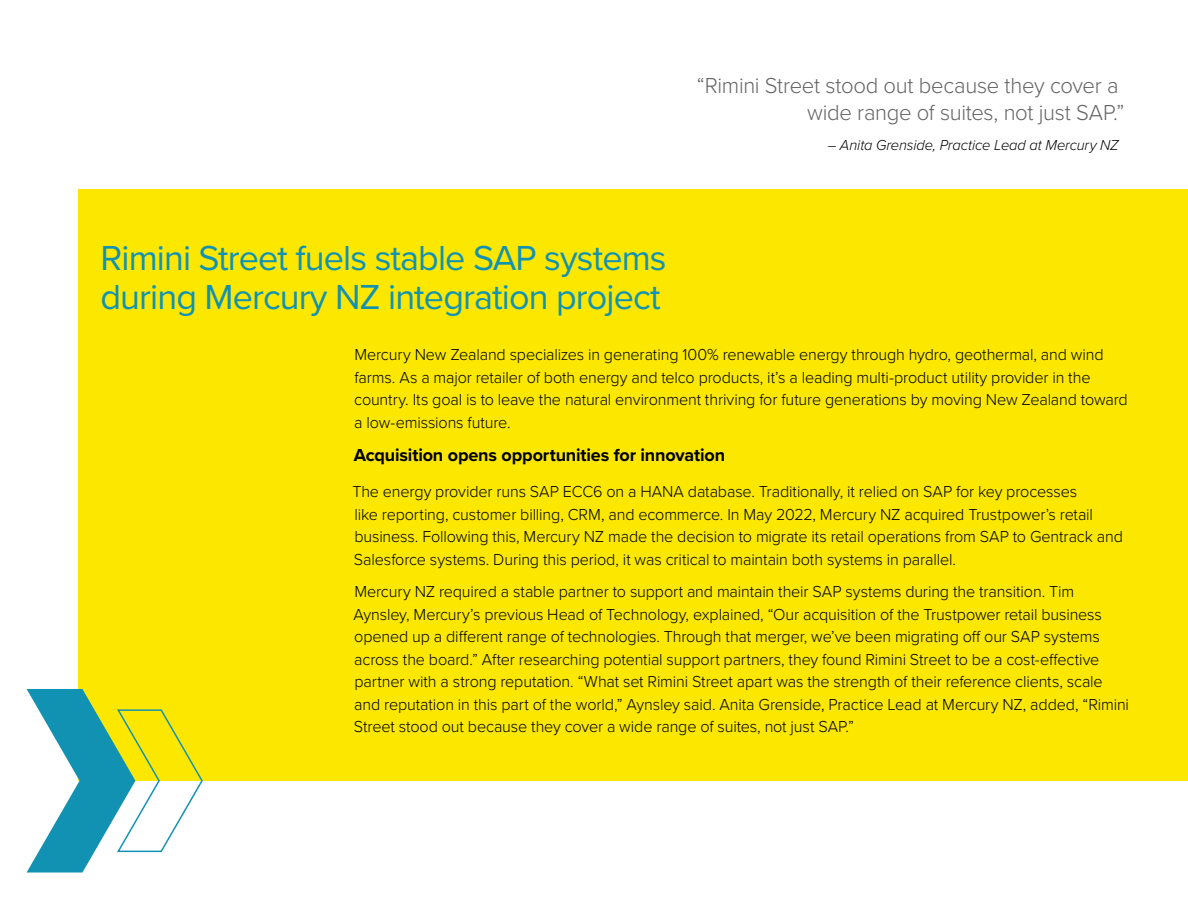
<style>
.page{position:relative;width:1188px;height:918px;background:#fff}
.page>*{position:absolute;margin:0;border:0;box-sizing:border-box;transform-origin:0 0}
.t1{font:36px/39px "Proxima Nova";letter-spacing:-.025em;color:#1292b3}
.t2{font:300 22.5px/27px "Proxima Nova";letter-spacing:-.015em;color:#636466;text-align:right}
.t3{font:700 18px "Proxima Nova";letter-spacing:-.01em;color:#000}
.t4{font:300 16.5px/22.5px "Proxima Nova";letter-spacing:-.01em;color:#000}
.t5{font:italic 300 15px "Proxima Nova";letter-spacing:-.01em;color:#000}
</style>
<div class="page">
<div style="left:78px;top:189px;width:1110px;height:592px;background:#fbe700"></div>
<svg style="left:27px;top:689px;width:176px;height:184px"></svg>
<h2 class="t2" style="left:697px;top:71px;width:429px">“Rimini Street stood out because they cover a wide range of suites, not just SAP.”</h2>
<p class="t5" style="left:828px;top:134px;width:293px">– Anita Grenside, Practice Lead at Mercury NZ</p>
<h1 class="t1" style="left:100px;top:237px;width:568px">Rimini Street fuels stable SAP systems during Mercury NZ integration project</h1>
<p class="t4" style="left:354px;top:342px;width:775px">Mercury New Zealand specializes in generating 100% renewable energy through hydro, geothermal, and wind farms. As a major retailer of both energy and telco products, it’s a leading multi-product utility provider in the country. Its goal is to leave the natural environment thriving for future generations by moving New Zealand toward a low-emissions future.</p>
<p class="t3" style="left:354px;top:442px;width:373px">Acquisition opens opportunities for innovation</p>
<p class="t4" style="left:352px;top:480px;width:772px">The energy provider runs SAP ECC6 on a HANA database. Traditionally, it relied on SAP for key processes<br>like reporting, customer billing, CRM, and ecommerce. In May 2022, Mercury NZ acquired Trustpower’s retail business. Following this, Mercury NZ made the decision to migrate its retail operations from SAP to Gentrack and Salesforce systems. During this period, it was critical to maintain both systems in parallel.</p>
<p class="t4" style="left:353px;top:580px;width:777px">Mercury NZ required a stable partner to support and maintain their SAP systems during the transition. Tim Aynsley, Mercury’s previous Head of Technology, explained, “Our acquisition of the Trustpower retail business opened up a different range of technologies. Through that merger, we’ve been migrating off our SAP systems across the board.” After researching potential support partners, they found Rimini Street to be a cost-effective partner with a strong reputation. “What set Rimini Street apart was the strength of their reference clients, scale and reputation in this part of the world,” Aynsley said. Anita Grenside, Practice Lead at Mercury NZ, added, “Rimini Street stood out because they cover a wide range of suites, not just SAP.”</p>
</div>
